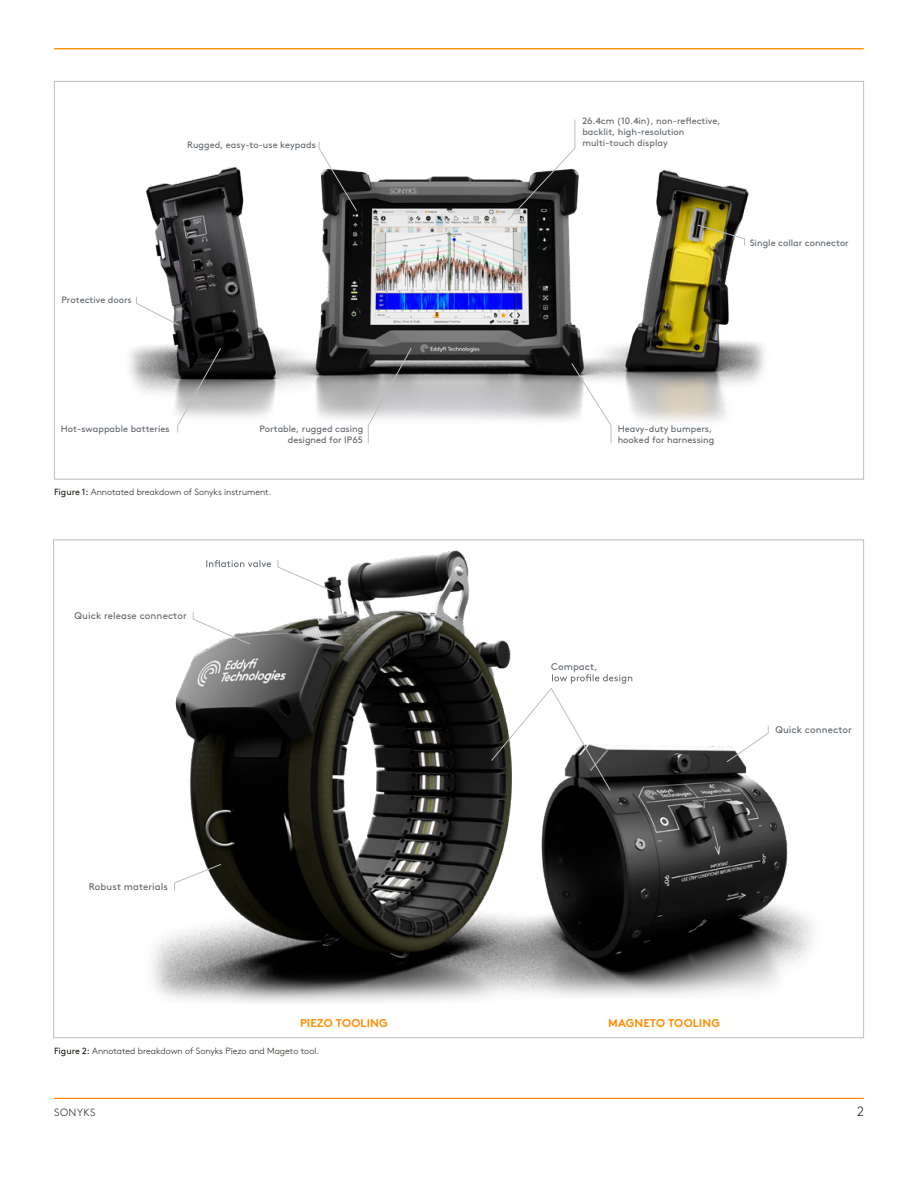
<style>
.page{position:relative;width:918px;height:1188px;background:#fff}
.page>*{position:absolute;margin:0;border:0;box-sizing:border-box;transform-origin:0 0}
.t1{font:300 13.5px "Brown Std";color:#232019}
.t2{font:700 11.4px "Brown Std";letter-spacing:.01em;color:#ff8d00}
.t3{font:300 10.5px "Brown Std";letter-spacing:.05em;color:#232019}
.t4{font:9.75px "Brown Std";letter-spacing:.01em;color:#60666c}
.t5{font:9.15px/10.8px "Brown Std";color:#60666c}
.t6{font:300 9px "Brown Std";color:#232019}
.s1{font-weight:400}
</style>
<div class="page">
<hr style="left:54px;top:48px;width:810px;height:1px;background:#ff8c00">
<hr style="left:54px;top:1098px;width:810px;height:1px;background:#ff8c00">
<img style="left:129px;top:166px;width:636px;height:261px">
<svg style="left:507px;top:119px;width:69px;height:102px"></svg>
<svg style="left:318px;top:142px;width:39px;height:69px"></svg>
<svg style="left:136px;top:296px;width:43px;height:30px"></svg>
<svg style="left:571px;top:363px;width:41px;height:81px"></svg>
<svg style="left:697px;top:224px;width:48px;height:22px"></svg>
<svg style="left:368px;top:348px;width:44px;height:96px"></svg>
<svg style="left:177px;top:348px;width:45px;height:85px"></svg>
<img style="left:152px;top:550px;width:662px;height:453px">
<svg style="left:726px;top:725px;width:43px;height:38px"></svg>
<svg style="left:174px;top:863px;width:48px;height:28px"></svg>
<svg style="left:491px;top:674px;width:141px;height:117px"></svg>
<svg style="left:277px;top:560px;width:58px;height:33px"></svg>
<svg style="left:192px;top:612px;width:59px;height:33px"></svg>
<svg style="left:206px;top:560px;width:65px;height:7px"></svg>
<p class="t5" style="left:187px;top:140px;width:130px">Rugged, easy-to-use keypads</p>
<p class="t5" style="left:61px;top:295px;width:72px">Protective doors</p>
<p class="t5" style="left:61px;top:424px;width:110px">Hot-swappable batteries</p>
<p class="t5" style="left:259px;top:424px;width:105px;text-align:right">Portable, rugged casing designed for IP65</p>
<p class="t6" style="left:54px;top:487px;width:219px"><span class="s1">Figure 1:</span> Annotated breakdown of Sonyks instrument.</p>
<p class="t4" style="left:75px;top:610px;width:114px">Quick release connector</p>
<p class="t5" style="left:582px;top:115px;width:140px">26.4cm (10.4in), non-re ective, backlit, high-resolution multi-touch display</p>
<p class="t5" style="left:750px;top:237px;width:101px">Single collar connector</p>
<p class="t5" style="left:618px;top:424px;width:98px">Heavy-duty bumpers, hooked for harnessing</p>
<p class="t4" style="left:551px;top:661px;width:48px">Compact,</p>
<p class="t4" style="left:775px;top:724px;width:78px">Quick connector</p>
<p class="t4" style="left:89px;top:881px;width:81px">Robust materials</p>
<p class="t2" style="left:300px;top:1016px;width:89px">PIEZO TOOLING</p>
<p class="t2" style="left:608px;top:1016px;width:113px">MAGNETO TOOLING</p>
<p class="t6" style="left:54px;top:1046px;width:267px"><span class="s1">Figure 2:</span> Annotated breakdown of Sonyks Piezo and Mageto tool.</p>
<p class="t3" style="left:54px;top:1106px;width:43px">SONYKS</p>
<h1 class="t1" style="left:857px;top:1104px;width:9px">2</h1>
</div>
